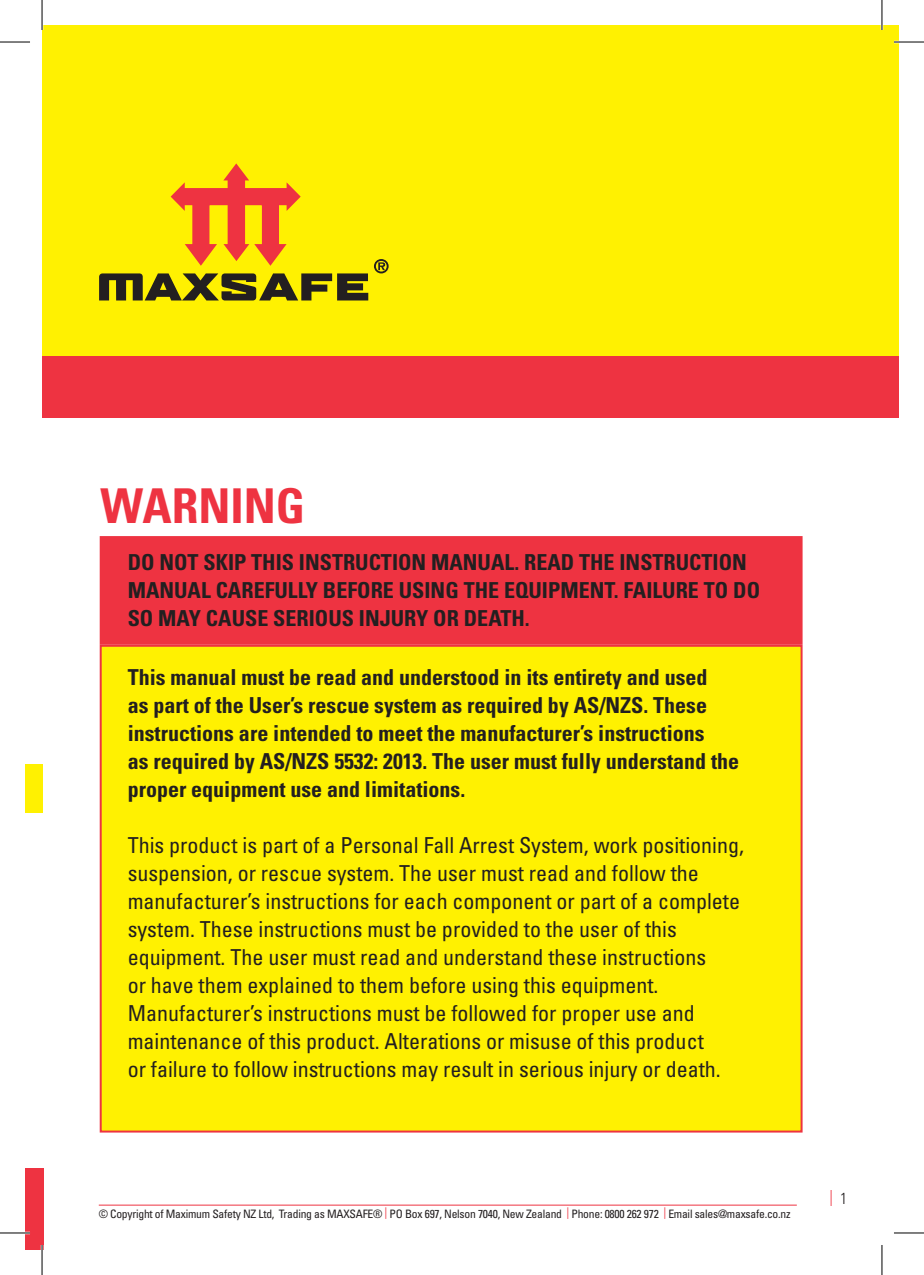
<style>
.page{position:relative;width:924px;height:1275px;background:#fff}
.page>*{position:absolute;margin:0;border:0;box-sizing:border-box;transform-origin:0 0}
.t1{font:700 condensed 48px "Univers";color:#ee3341}
.t2{font:condensed 22px/28px "Univers";color:#231f20}
.t3{font:700 condensed 22px/28px "Univers";color:#231f20}
.t4{font:300 condensed 16px "Univers";color:#ee3341}
.t5{font:condensed 11.6px "Univers";letter-spacing:-.02em;color:#231f20}
.s1{color:#231f20}
</style>
<div class="page">
<hr style="left:99px;top:1204px;width:697px;height:1px;background:#ee3341">
<div style="left:25px;top:1168px;width:19px;height:82px;background:#ee3341"></div>
<div style="left:25px;top:763px;width:17px;height:49px;background:#fff101"></div>
<div style="left:42px;top:25px;width:856px;height:332px;background:#fff101"></div>
<div style="left:42px;top:357px;width:856px;height:60px;background:#ee3341"></div>
<svg style="left:99px;top:273px;width:269px;height:27px"></svg>
<svg style="left:374px;top:259px;width:14px;height:14px"></svg>
<svg style="left:170px;top:163px;width:130px;height:103px"></svg>
<div style="left:100px;top:536px;width:702px;height:109px;background:#ee3341;border:2px solid #ee3341"></div>
<div style="left:100px;top:645px;width:702px;height:487px;background:#fff101;border:2px solid #ee3341"></div>
<hr style="left:893px;top:41px;width:30px;height:2px;background:#fff">
<hr style="left:0;top:1231px;width:30px;height:3px;background:#fff">
<hr style="left:41px;top:1245px;width:2px;height:30px;background:#fff">
<hr style="left:880px;top:0;width:2px;height:30px;background:#fff">
<hr style="left:0;top:42px;width:30px;height:1px;background:#000">
<hr style="left:893px;top:42px;width:30px;height:1px;background:#000">
<hr style="left:0;top:1232px;width:30px;height:1px;background:#000">
<hr style="left:893px;top:1232px;width:30px;height:1px;background:#000">
<hr style="left:42px;top:0;width:1px;height:30px;background:#000">
<hr style="left:42px;top:1245px;width:1px;height:30px;background:#000">
<hr style="left:881px;top:0;width:1px;height:30px;background:#000">
<hr style="left:881px;top:1245px;width:1px;height:30px;background:#000">
<h1 class="t1" style="left:100px;top:477px;width:206px">WARNING</h1>
<p class="t3" style="left:128px;top:548px;width:633px">DO NOT SKIP THIS INSTRUCTION MANUAL. READ THE INSTRUCTION<br>MANUAL CAREFULLY BEFORE USING THE EQUIPMENT. FAILURE TO DO<br>SO MAY CAUSE SERIOUS INJURY OR DEATH.</p>
<p class="t3" style="left:128px;top:663px;width:612px">This manual must be read and understood in its entirety and used<br>as part of the User’s rescue system as required by AS/NZS. These instructions are intended to meet the manufacturer’s instructions<br>as required by AS/NZS 5532: 2013. The user must fully understand the proper equipment use and limitations.</p>
<p class="t2" style="left:128px;top:831px;width:617px">This product is part of a Personal Fall Arrest System, work positioning, suspension, or rescue system. The user must read and follow the manufacturer’s instructions for each component or part of a complete system. These instructions must be provided to the user of this equipment. The user must read and understand these instructions<br>or have them explained to them before using this equipment.<br>Manufacturer’s instructions must be followed for proper use and maintenance of this product. Alterations or misuse of this product<br>or failure to follow instructions may result in serious injury or death.</p>
<p class="t5" style="left:99px;top:1206px;width:693px">© Copyright of Maximum Safety NZ Ltd, Trading as MAXSAFE® <sup>|</sup> PO Box 697, Nelson 7040, New Zealand <sup>|</sup> Phone: 0800 262 972 <sup>|</sup> Email sales@maxsafe.co.nz</p>
<p class="t4" style="left:829px;top:1187px;width:19px">| <span class="s1">1</span></p>
</div>
